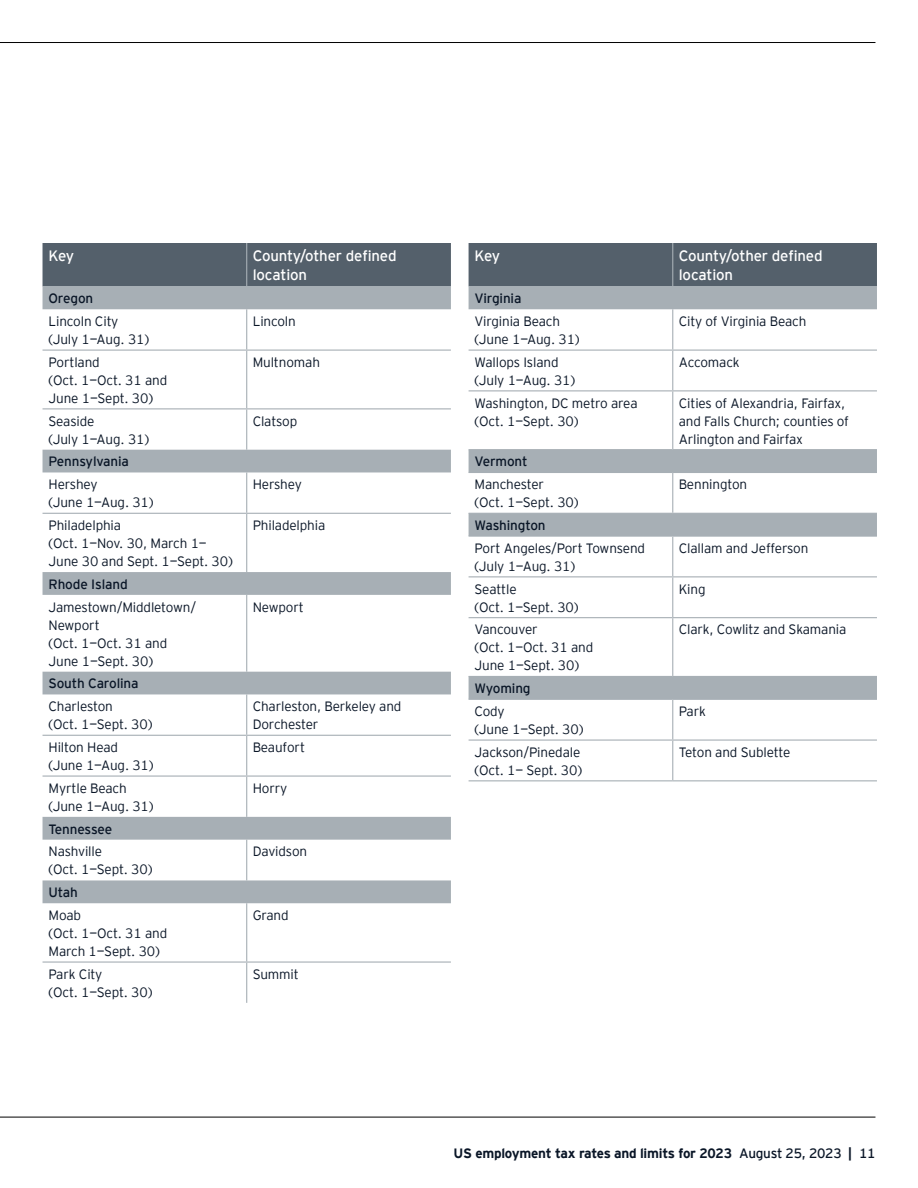
<style>
.page{position:relative;width:918px;height:1188px;background:#fff}
.page>*{position:absolute;margin:0;border:0;box-sizing:border-box;transform-origin:0 0}
.t1{font:15px/19.5px "EY Interstate";letter-spacing:-.01em;color:#fff}
.t2{font:300 13.5px/18px "EY Interstate";letter-spacing:-.01em;color:#0a1627}
.t3{font:13.5px "EY Interstate";letter-spacing:-.01em;color:#0a1627}
.t4{font:700 13.5px "EY Interstate";letter-spacing:-.02em;color:#0a1627}
.s1{font-weight:400}
</style>
<div class="page">
<hr style="left:0;top:42px;width:875px;height:1px;background:#000">
<hr style="left:0;top:1117px;width:875px;height:1px;background:#000">
<div style="left:43px;top:243px;width:408px;height:43px;background:#54606b"></div>
<svg style="left:43px;top:286px;width:408px;height:617px"></svg>
<hr style="left:246px;top:243px;width:1px;height:43px;background:#a7afb5">
<hr style="left:246px;top:309px;width:1px;height:41px;background:#a7afb5">
<hr style="left:246px;top:351px;width:1px;height:57px;background:#a7afb5">
<hr style="left:246px;top:409px;width:1px;height:41px;background:#a7afb5">
<hr style="left:246px;top:472px;width:1px;height:41px;background:#a7afb5">
<hr style="left:246px;top:514px;width:1px;height:58px;background:#a7afb5">
<hr style="left:246px;top:595px;width:1px;height:77px;background:#a7afb5">
<hr style="left:246px;top:694px;width:1px;height:41px;background:#a7afb5">
<hr style="left:246px;top:736px;width:1px;height:40px;background:#a7afb5">
<hr style="left:246px;top:777px;width:1px;height:40px;background:#a7afb5">
<hr style="left:246px;top:840px;width:1px;height:40px;background:#a7afb5">
<hr style="left:246px;top:903px;width:1px;height:58px;background:#a7afb5">
<hr style="left:246px;top:963px;width:1px;height:40px;background:#a7afb5">
<hr style="left:43px;top:350px;width:204px;height:1px;background:#a7afb5">
<hr style="left:247px;top:350px;width:204px;height:1px;background:#a7afb5">
<hr style="left:43px;top:408px;width:204px;height:1px;background:#a7afb5">
<hr style="left:247px;top:408px;width:204px;height:1px;background:#a7afb5">
<hr style="left:43px;top:513px;width:204px;height:1px;background:#a7afb5">
<hr style="left:247px;top:513px;width:204px;height:1px;background:#a7afb5">
<hr style="left:43px;top:735px;width:204px;height:1px;background:#a7afb5">
<hr style="left:247px;top:735px;width:204px;height:1px;background:#a7afb5">
<hr style="left:43px;top:776px;width:204px;height:1px;background:#a7afb5">
<hr style="left:247px;top:776px;width:204px;height:1px;background:#a7afb5">
<hr style="left:43px;top:961px;width:204px;height:2px;background:#a7afb5">
<hr style="left:247px;top:961px;width:204px;height:2px;background:#a7afb5">
<div style="left:469px;top:243px;width:408px;height:43px;background:#54606b"></div>
<svg style="left:469px;top:286px;width:408px;height:413px"></svg>
<hr style="left:672px;top:243px;width:1px;height:43px;background:#a7afb5">
<hr style="left:672px;top:309px;width:1px;height:41px;background:#a7afb5">
<hr style="left:672px;top:351px;width:1px;height:39px;background:#a7afb5">
<hr style="left:672px;top:391px;width:1px;height:58px;background:#a7afb5">
<hr style="left:672px;top:473px;width:1px;height:40px;background:#a7afb5">
<hr style="left:672px;top:537px;width:1px;height:39px;background:#a7afb5">
<hr style="left:672px;top:577px;width:1px;height:40px;background:#a7afb5">
<hr style="left:672px;top:618px;width:1px;height:58px;background:#a7afb5">
<hr style="left:672px;top:700px;width:1px;height:40px;background:#a7afb5">
<hr style="left:672px;top:741px;width:1px;height:39px;background:#a7afb5">
<hr style="left:469px;top:350px;width:204px;height:1px;background:#a7afb5">
<hr style="left:673px;top:350px;width:204px;height:1px;background:#a7afb5">
<hr style="left:469px;top:390px;width:204px;height:1px;background:#a7afb5">
<hr style="left:673px;top:390px;width:204px;height:1px;background:#a7afb5">
<hr style="left:469px;top:449px;width:204px;height:1px;background:#a7afb5">
<hr style="left:673px;top:449px;width:204px;height:1px;background:#a7afb5">
<hr style="left:469px;top:472px;width:204px;height:1px;background:#a7afb5">
<hr style="left:673px;top:472px;width:204px;height:1px;background:#a7afb5">
<hr style="left:469px;top:513px;width:204px;height:1px;background:#a7afb5">
<hr style="left:673px;top:513px;width:204px;height:1px;background:#a7afb5">
<hr style="left:469px;top:536px;width:204px;height:1px;background:#a7afb5">
<hr style="left:673px;top:536px;width:204px;height:1px;background:#a7afb5">
<hr style="left:469px;top:576px;width:204px;height:1px;background:#a7afb5">
<hr style="left:673px;top:576px;width:204px;height:1px;background:#a7afb5">
<hr style="left:469px;top:617px;width:204px;height:1px;background:#a7afb5">
<hr style="left:673px;top:617px;width:204px;height:1px;background:#a7afb5">
<hr style="left:469px;top:676px;width:204px;height:1px;background:#a7afb5">
<hr style="left:673px;top:676px;width:204px;height:1px;background:#a7afb5">
<hr style="left:469px;top:699px;width:204px;height:1px;background:#a7afb5">
<hr style="left:673px;top:699px;width:204px;height:1px;background:#a7afb5">
<hr style="left:469px;top:740px;width:204px;height:1px;background:#a7afb5">
<hr style="left:673px;top:740px;width:204px;height:1px;background:#a7afb5">
<hr style="left:469px;top:780px;width:204px;height:1px;background:#a7afb5">
<hr style="left:673px;top:780px;width:204px;height:1px;background:#a7afb5">
<p class="t1" style="left:49px;top:245px;width:27px">Key</p>
<p class="t1" style="left:253px;top:245px;width:145px">County/other defined location</p>
<p class="t3" style="left:49px;top:289px;width:46px">Oregon</p>
<p class="t2" style="left:49px;top:312px;width:102px">Lincoln City (July 1—Aug. 31)</p>
<p class="t2" style="left:253px;top:312px;width:45px">Lincoln</p>
<p class="t2" style="left:49px;top:352px;width:120px">Portland<br>(Oct. 1—Oct. 31 and<br>June 1—Sept. 30)</p>
<p class="t2" style="left:253px;top:352px;width:69px">Multnomah</p>
<p class="t2" style="left:49px;top:411px;width:102px">Seaside<br>(July 1—Aug. 31)</p>
<p class="t2" style="left:253px;top:411px;width:46px">Clatsop</p>
<p class="t3" style="left:49px;top:452px;width:82px">Pennsylvania</p>
<p class="t2" style="left:49px;top:475px;width:107px">Hershey<br>(June 1—Aug. 31)</p>
<p class="t2" style="left:253px;top:475px;width:51px">Hershey</p>
<p class="t2" style="left:49px;top:515px;width:186px">Philadelphia<br>(Oct. 1—Nov. 30, March 1—<br>June 30 and Sept. 1—Sept. 30)</p>
<p class="t2" style="left:253px;top:515px;width:74px">Philadelphia</p>
<p class="t3" style="left:49px;top:574px;width:81px">Rhode Island</p>
<p class="t2" style="left:49px;top:597px;width:149px">Jamestown/Middletown/<br>Newport<br>(Oct. 1—Oct. 31 and<br>June 1—Sept. 30)</p>
<p class="t2" style="left:253px;top:597px;width:53px">Newport</p>
<p class="t3" style="left:49px;top:674px;width:92px">South Carolina</p>
<p class="t2" style="left:49px;top:697px;width:105px">Charleston<br>(Oct. 1—Sept. 30)</p>
<p class="t2" style="left:253px;top:697px;width:150px">Charleston, Berkeley and<br>Dorchester</p>
<p class="t2" style="left:49px;top:737px;width:107px">Hilton Head (June 1—Aug. 31)</p>
<p class="t2" style="left:253px;top:737px;width:54px">Beaufort</p>
<p class="t2" style="left:49px;top:778px;width:107px">Myrtle Beach (June 1—Aug. 31)</p>
<p class="t2" style="left:253px;top:778px;width:36px">Horry</p>
<p class="t3" style="left:49px;top:819px;width:65px">Tennessee</p>
<p class="t2" style="left:49px;top:842px;width:105px">Nashville<br>(Oct. 1—Sept. 30)</p>
<p class="t2" style="left:253px;top:842px;width:56px">Davidson</p>
<p class="t3" style="left:49px;top:883px;width:31px">Utah</p>
<p class="t2" style="left:49px;top:905px;width:120px">Moab<br>(Oct. 1—Oct. 31 and<br>March 1—Sept. 30)</p>
<p class="t2" style="left:253px;top:905px;width:37px">Grand</p>
<p class="t2" style="left:49px;top:964px;width:105px">Park City<br>(Oct. 1—Sept. 30)</p>
<p class="t2" style="left:253px;top:964px;width:48px">Summit</p>
<p class="t1" style="left:475px;top:245px;width:27px">Key</p>
<p class="t1" style="left:679px;top:245px;width:145px">County/other defined location</p>
<p class="t3" style="left:475px;top:289px;width:48px">Virginia</p>
<p class="t2" style="left:475px;top:312px;width:107px">Virginia Beach (June 1—Aug. 31)</p>
<p class="t2" style="left:679px;top:312px;width:129px">City of Virginia Beach</p>
<p class="t2" style="left:475px;top:352px;width:102px">Wallops Island (July 1—Aug. 31)</p>
<p class="t2" style="left:679px;top:352px;width:62px">Accomack</p>
<p class="t2" style="left:475px;top:393px;width:165px">Washington, DC metro area (Oct. 1—Sept. 30)</p>
<p class="t2" style="left:679px;top:393px;width:172px">Cities of Alexandria, Fairfax, and Falls Church; counties of<br>Arlington and Fairfax</p>
<p class="t3" style="left:475px;top:452px;width:54px">Vermont</p>
<p class="t2" style="left:475px;top:475px;width:105px">Manchester<br>(Oct. 1—Sept. 30)</p>
<p class="t2" style="left:679px;top:475px;width:70px">Bennington</p>
<p class="t3" style="left:475px;top:516px;width:73px">Washington</p>
<p class="t2" style="left:475px;top:538px;width:172px">Port Angeles/Port Townsend (July 1—Aug. 31)</p>
<p class="t2" style="left:679px;top:538px;width:131px">Clallam and Jefferson</p>
<p class="t2" style="left:475px;top:579px;width:105px">Seattle<br>(Oct. 1—Sept. 30)</p>
<p class="t2" style="left:679px;top:579px;width:28px">King</p>
<p class="t2" style="left:475px;top:620px;width:120px">Vancouver<br>(Oct. 1—Oct. 31 and<br>June 1—Sept. 30)</p>
<p class="t2" style="left:679px;top:620px;width:169px">Clark, Cowlitz and Skamania</p>
<p class="t3" style="left:475px;top:679px;width:58px">Wyoming</p>
<p class="t2" style="left:475px;top:701px;width:110px">Cody<br>(June 1—Sept. 30)</p>
<p class="t2" style="left:679px;top:701px;width:29px">Park</p>
<p class="t2" style="left:475px;top:742px;width:109px">Jackson/Pinedale (Oct. 1— Sept. 30)</p>
<p class="t2" style="left:679px;top:742px;width:113px">Teton and Sublette</p>
<p class="t4" style="left:454px;top:1144px;width:423px">US employment tax rates and limits for 2023 <span class="s1">August 25, 2023</span> | <span class="s1">11</span></p>
</div>
